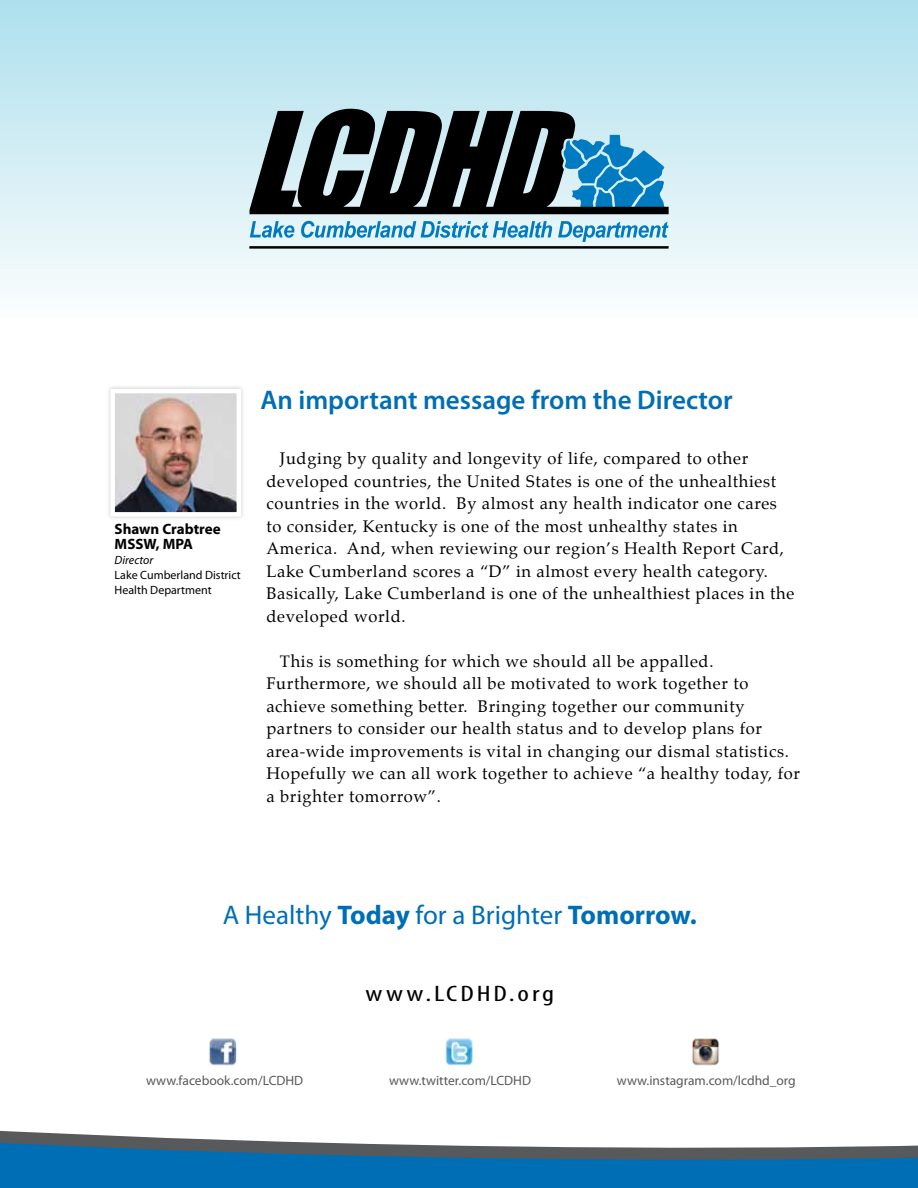
<style>
.page{position:relative;width:918px;height:1188px;background:#fff}
.page>*{position:absolute;margin:0;border:0;box-sizing:border-box;transform-origin:0 0}
.t1{font:27px "Myriad Pro";color:#006eb4}
.t2{font:600 27px "Myriad Pro";color:#006eb4}
.t3{font:condensed 22.5px "Myriad Pro";letter-spacing:.1em;color:#000;scale:1.33 1}
.t4{font:16.5px/22.5px "Palatino";letter-spacing:.04em;color:#000}
.t5{font:700 15px/15px "Myriad Pro";color:#000}
.t6{font:13.5px "Myriad Pro";color:#58595b}
.t7{font:12px/15px "Myriad Pro";color:#000}
.t8{font:italic 12px "Myriad Pro";color:#000}
.s1{font-weight:700}
</style>
<div class="page">
<svg style="left:0;top:0;width:918px;height:291px;background:#cfecf3"></svg>
<svg style="left:250px;top:221px;width:44px;height:17px"></svg>
<svg style="left:301px;top:221px;width:251px;height:17px;background:#86c1e1"></svg>
<svg style="left:558px;top:221px;width:111px;height:21px;background:#97cae5"></svg>
<hr style="left:249px;top:246px;width:420px;height:3px;background:#000">
<svg style="left:249px;top:109px;width:420px;height:105px;background:#435862"></svg>
<div style="left:106px;top:385px;width:139px;height:136px;background:#f3f3f3"></div>
<img style="left:115px;top:394px;width:121px;height:118px">
<div style="left:110px;top:389px;width:131px;height:128px;border:4px solid #fff"></div>
<img style="left:209px;top:1038px;width:28px;height:28px">
<img style="left:445px;top:1038px;width:28px;height:28px">
<img style="left:692px;top:1038px;width:27px;height:28px">
<svg style="left:0;top:1130px;width:918px;height:58px"></svg>
<p class="t5" style="left:115px;top:521px;width:107px">Shawn Crabtree<br>MSSW, MPA</p>
<p class="t8" style="left:115px;top:553px;width:40px">Director</p>
<p class="t7" style="left:115px;top:568px;width:128px">Lake Cumberland District<br>Health Department</p>
<h1 class="t2" style="left:260px;top:383px;width:474px">An important message from the Director</h1>
<p class="t4" style="left:266px;top:449px;width:529px;text-indent:13px">Judging by quality and longevity of life, compared to other developed countries, the United States is one of the unhealthiest countries in the world. By almost any health indicator one cares to consider, Kentucky is one of the most unhealthy states in America. And, when reviewing our region’s Health Report Card, Lake Cumberland scores a “D” in almost every health category.<br>Basically, Lake Cumberland is one of the unhealthiest places in the developed world.</p>
<p class="t4" style="left:266px;top:651px;width:535px;text-indent:13px">This is something for which we should all be appalled.<br>Furthermore, we should all be motivated to work together to achieve something better. Bringing together our community partners to consider our health status and to develop plans for area-wide improvements is vital in changing our dismal statistics.<br>Hopefully we can all work together to achieve “a healthy today, for a brighter tomorrow”.</p>
<h1 class="t1" style="left:223px;top:898px;width:476px">A Healthy <span class="s1">Today</span> for a Brighter <span class="s1">Tomorrow.</span></h1>
<h2 class="t3" style="left:365px;top:980px;width:143px">www.LCDHD.org</h2>
<p class="t6" style="left:146px;top:1073px;width:159px">www.facebook.com/LCDHD</p>
<p class="t6" style="left:389px;top:1073px;width:143px">www.twitter.com/LCDHD</p>
<p class="t6" style="left:617px;top:1073px;width:180px">www.instagram.com/lcdhd_org</p>
</div>
